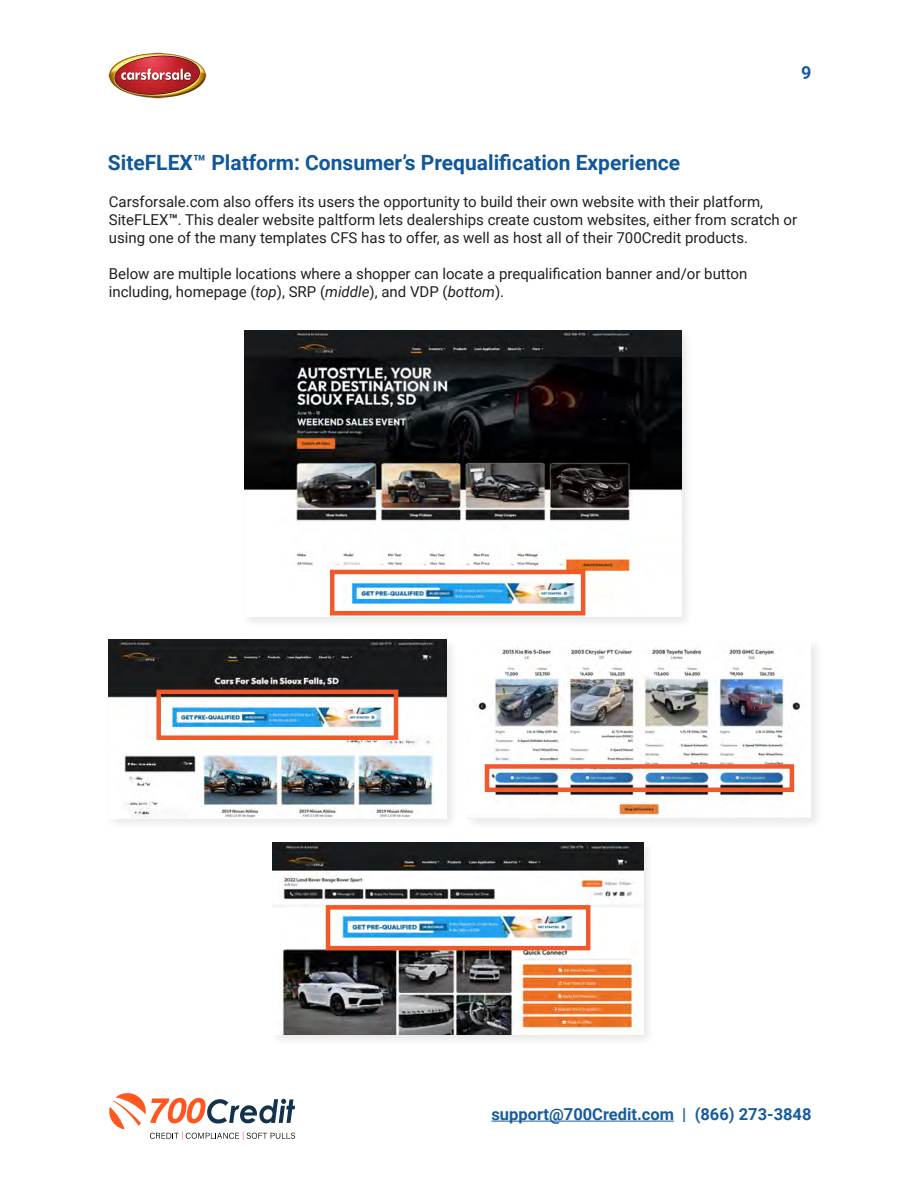
<style>
.page{position:relative;width:918px;height:1188px;background:#fff}
.page>*{position:absolute;margin:0;border:0;box-sizing:border-box;transform-origin:0 0}
.t1{font:700 21px "Roboto";color:#10589a}
.t2{font:700 18px "Roboto";color:#175d9e}
.t3{font:700 16.5px "Roboto";color:#175d9e}
.t4{font:15px/18px "Roboto";color:#231f20}
.s1{font-weight:700}
.s2{font-style:italic}
</style>
<div class="page">
<img style="left:108px;top:52px;width:99px;height:46px">
<hr style="left:491px;top:1121px;width:183px;height:1px;background:#175d9e">
<svg style="left:109px;top:1093px;width:186px;height:47px"></svg>
<div style="left:241px;top:327px;width:453px;height:302px;background:#231f20;opacity:.1"></div>
<img style="left:244px;top:330px;width:437px;height:287px">
<div style="left:105px;top:636px;width:354px;height:194px;background:#231f20;opacity:.1"></div>
<img style="left:108px;top:640px;width:338px;height:178px">
<div style="left:269px;top:839px;width:386px;height:208px;background:#f8f8f8"></div>
<img style="left:272px;top:842px;width:371px;height:193px">
<div style="left:464px;top:638px;width:359px;height:193px;background:#231f20;opacity:.1"></div>
<img style="left:478px;top:649px;width:322px;height:167px">
<div style="left:330px;top:570px;width:255px;height:45px;border:4px solid #f1592b"></div>
<div style="left:156px;top:690px;width:242px;height:50px;border:4px solid #f1592b"></div>
<div style="left:326px;top:905px;width:264px;height:45px;border:4px solid #f1592b"></div>
<div style="left:485px;top:764px;width:309px;height:28px;border:4px solid #f1592b"></div>
<p class="t2" style="left:801px;top:60px;width:12px">9</p>
<p class="t1" style="left:108px;top:147px;width:574px">SiteFLEX™ Platform: Consumer’s Prequalification Experience</p>
<p class="t4" style="left:109px;top:192px;width:690px">Carsforsale.com also offers its users the opportunity to build their own website with their platform,<br>SiteFLEX<span class="s1">™</span>. This dealer website paltform lets dealerships create custom websites, either from scratch or using one of the many templates CFS has to offer, as well as host all of their 700Credit products.</p>
<p class="t4" style="left:109px;top:264px;width:640px">Below are multiple locations where a shopper can locate a prequalification banner and/or button including, homepage (<span class="s2">top</span>), SRP (<span class="s2">middle</span>), and VDP (<span class="s2">bottom</span>).</p>
<p class="t3" style="left:491px;top:1102px;width:322px">support@700Credit.com | (866) 273-3848</p>
</div>
